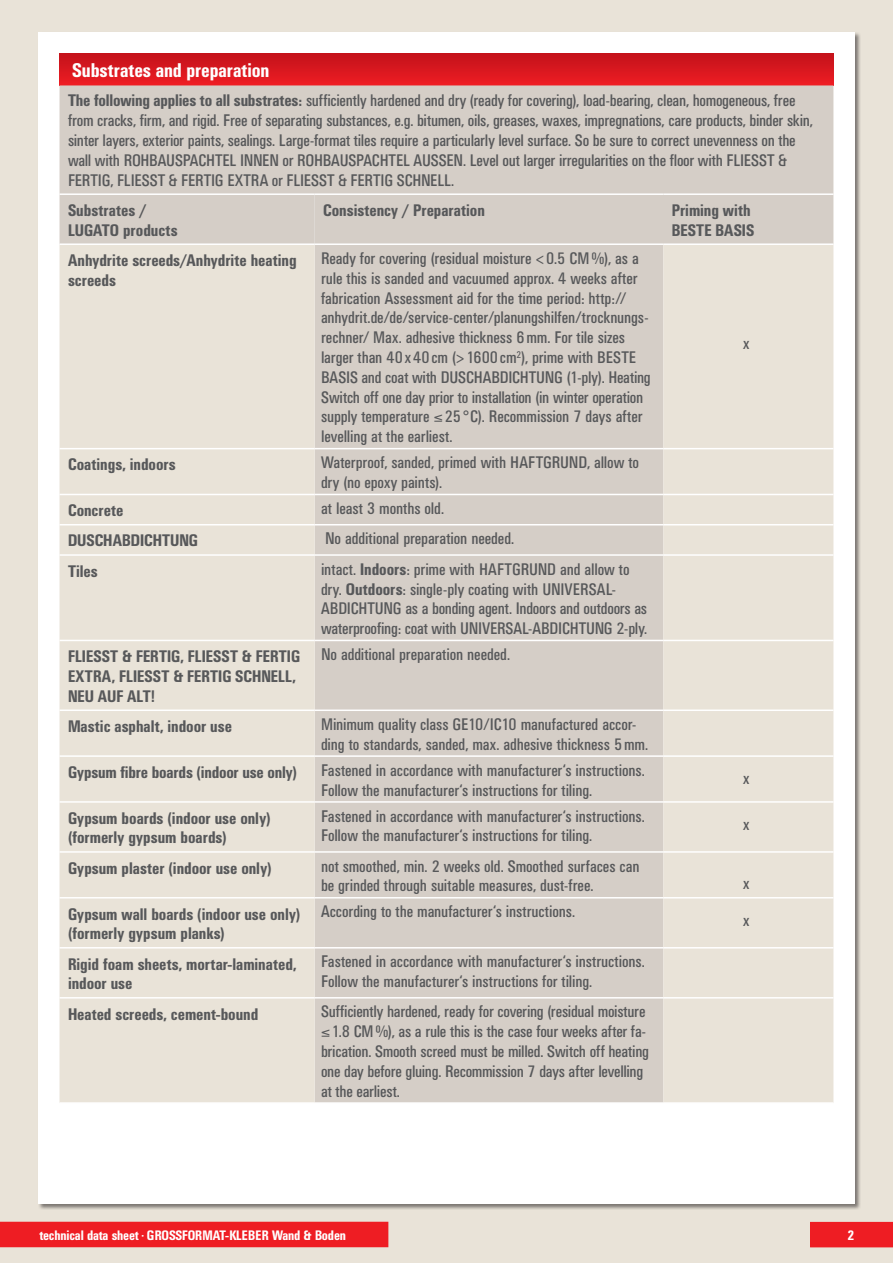
<style>
.page{position:relative;width:893px;height:1263px;background:#e9e3d8}
.page>*{position:absolute;margin:0;border:0;box-sizing:border-box;transform-origin:0 0}
.t1{font:500 condensed 19.5px "UN11";letter-spacing:.01em;color:#fff}
.t2{font:condensed 16.5px/19.8px "UN11";color:#57585a}
.t3{font:500 condensed 16.5px/19.8px "UN11";letter-spacing:.01em;color:#57585a}
.t4{font:500 condensed 13.5px "UN11";color:#fff}
.s1{font-weight:500}
.s2{font-family:"Univers"}
</style>
<div class="page">
<div style="left:38px;top:32px;width:817px;height:1171px;background:#fff"></div>
<div style="left:810px;top:1222px;width:83px;height:25px;background:#ee1d23"></div>
<div style="left:0;top:1222px;width:388px;height:25px;background:#ee1d23"></div>
<svg style="left:60px;top:54px;width:773px;height:31px;background:#d8171e"></svg>
<div style="left:60px;top:85px;width:773px;height:158px;background:#d5cec7"></div>
<div style="left:315px;top:195px;width:518px;height:907px;background:#d5cec7"></div>
<div style="left:60px;top:245px;width:255px;height:857px;background:#e9e3d8"></div>
<div style="left:663px;top:245px;width:170px;height:857px;background:#e9e3d8"></div>
<hr style="left:60px;top:193px;width:255px;height:2px;background:#fff">
<hr style="left:315px;top:193px;width:348px;height:2px;background:#fff">
<hr style="left:663px;top:193px;width:170px;height:2px;background:#fff">
<hr style="left:315px;top:243px;width:348px;height:2px;background:#fff">
<hr style="left:663px;top:243px;width:170px;height:2px;background:#fff">
<hr style="left:60px;top:448px;width:255px;height:1px;background:#fff">
<hr style="left:315px;top:448px;width:348px;height:1px;background:#fff">
<hr style="left:663px;top:448px;width:170px;height:1px;background:#fff">
<hr style="left:60px;top:494px;width:255px;height:1px;background:#fff">
<hr style="left:315px;top:494px;width:348px;height:1px;background:#fff">
<hr style="left:663px;top:494px;width:170px;height:1px;background:#fff">
<hr style="left:60px;top:524px;width:255px;height:1px;background:#fff">
<hr style="left:315px;top:524px;width:348px;height:1px;background:#fff">
<hr style="left:663px;top:524px;width:170px;height:1px;background:#fff">
<hr style="left:60px;top:554px;width:255px;height:2px;background:#fff">
<hr style="left:315px;top:554px;width:348px;height:2px;background:#fff">
<hr style="left:663px;top:554px;width:170px;height:2px;background:#fff">
<hr style="left:60px;top:640px;width:255px;height:1px;background:#fff">
<hr style="left:315px;top:640px;width:348px;height:1px;background:#fff">
<hr style="left:663px;top:640px;width:170px;height:1px;background:#fff">
<hr style="left:60px;top:709px;width:255px;height:2px;background:#fff">
<hr style="left:315px;top:709px;width:348px;height:2px;background:#fff">
<hr style="left:663px;top:709px;width:170px;height:2px;background:#fff">
<hr style="left:60px;top:755px;width:255px;height:2px;background:#fff">
<hr style="left:315px;top:755px;width:348px;height:2px;background:#fff">
<hr style="left:663px;top:755px;width:170px;height:2px;background:#fff">
<hr style="left:60px;top:801px;width:255px;height:2px;background:#fff">
<hr style="left:315px;top:801px;width:348px;height:2px;background:#fff">
<hr style="left:663px;top:801px;width:170px;height:2px;background:#fff">
<hr style="left:60px;top:851px;width:255px;height:2px;background:#fff">
<hr style="left:315px;top:851px;width:348px;height:2px;background:#fff">
<hr style="left:663px;top:851px;width:170px;height:2px;background:#fff">
<hr style="left:60px;top:897px;width:255px;height:1px;background:#fff">
<hr style="left:315px;top:897px;width:348px;height:1px;background:#fff">
<hr style="left:663px;top:897px;width:170px;height:1px;background:#fff">
<hr style="left:60px;top:947px;width:255px;height:1px;background:#fff">
<hr style="left:315px;top:947px;width:348px;height:1px;background:#fff">
<hr style="left:663px;top:947px;width:170px;height:1px;background:#fff">
<hr style="left:60px;top:997px;width:255px;height:1px;background:#fff">
<hr style="left:315px;top:997px;width:348px;height:1px;background:#fff">
<hr style="left:663px;top:997px;width:170px;height:1px;background:#fff">
<p class="t1" style="left:72px;top:59px;width:198px">Substrates and preparation</p>
<p class="t2" style="left:68px;top:91px;width:746px"><span class="s1">The following applies to all substrates:</span> sufficiently hardened and dry (ready for covering), load-bearing, clean, homogeneous, free from cracks, firm, and rigid. Free of separating substances, e.g. bitumen, oils, greases, waxes, impregnations, care products, binder skin, sinter layers, exterior paints, sealings. Large-format tiles require a particularly level surface. So be sure to correct unevenness on the wall with ROHBAUSPACHTEL INNEN or ROHBAUSPACHTEL AUSSEN. Level out larger irregularities on the floor with FLIESST &amp; FERTIG, FLIESST &amp; FERTIG EXTRA or FLIESST &amp; FERTIG SCHNELL.</p>
<p class="t3" style="left:68px;top:200px;width:111px">Substrates /<br>LUGATO products</p>
<p class="t3" style="left:323px;top:200px;width:163px">Consistency / Preparation</p>
<p class="t3" style="left:672px;top:200px;width:84px">Priming with<br>BESTE BASIS</p>
<p class="t3" style="left:68px;top:250px;width:230px">Anhydrite screeds/Anhydrite heating screeds</p>
<p class="t2" style="left:321px;top:248px;width:331px">Ready for covering (residual moisture <span class="s2">&lt;</span> 0.5 CM%), as a rule this is sanded and vacuumed approx. 4 weeks after fabrication Assessment aid for the time period: http:// anhydrit.de/de/service-center/planungshilfen/trocknungs&shy;rechner/ Max. adhesive thickness 6mm. For tile sizes larger than 40 x 40 cm (<span class="s2">&gt;</span> 1600 cm<sup>2</sup>), prime with BESTE BASIS and coat with DUSCHABDICHTUNG (1-ply). Heating Switch off one day prior to installation (in winter operation supply temperature ≤25 <span class="s2">°</span>C). Recommission 7 days after levelling at the earliest.</p>
<p class="t2" style="left:743px;top:334px;width:8px">x</p>
<p class="t3" style="left:68px;top:454px;width:109px">Coatings, indoors</p>
<p class="t2" style="left:321px;top:453px;width:319px">Waterproof, sanded, primed with HAFTGRUND, allow to dry (no epoxy paints).</p>
<p class="t3" style="left:68px;top:500px;width:57px">Concrete</p>
<p class="t2" style="left:321px;top:498px;width:124px">at least 3 months old.</p>
<p class="t3" style="left:68px;top:531px;width:131px">DUSCHABDICHTUNG</p>
<p class="t2" style="left:325px;top:529px;width:190px">No additional preparation needed.</p>
<p class="t3" style="left:68px;top:561px;width:31px">Tiles</p>
<p class="t2" style="left:321px;top:559px;width:328px">intact. <span class="s1">Indoors</span>: prime with HAFTGRUND and allow to dry. <span class="s1">Outdoors</span>: single-ply coating with UNIVERSAL-ABDICHTUNG as a bonding agent. Indoors and outdoors as waterproofing: coat with UNIVERSAL-ABDICHTUNG 2-ply.</p>
<p class="t3" style="left:68px;top:646px;width:233px">FLIESST &amp; FERTIG, FLIESST &amp; FERTIG<br>EXTRA, FLIESST &amp; FERTIG SCHNELL,<br>NEU AUF ALT!</p>
<p class="t2" style="left:321px;top:644px;width:190px">No additional preparation needed.</p>
<p class="t3" style="left:68px;top:716px;width:165px">Mastic asphalt, indoor use</p>
<p class="t2" style="left:321px;top:714px;width:328px">Minimum quality class GE10/IC10 manufactured accor&shy;ding to standards, sanded, max. adhesive thickness 5mm.</p>
<p class="t3" style="left:68px;top:762px;width:230px">Gypsum fibre boards (indoor use only)</p>
<p class="t2" style="left:321px;top:760px;width:325px">Fastened in accordance with manufacturer‘s instructions.<br>Follow the manufacturer‘s instructions for tiling.</p>
<p class="t2" style="left:743px;top:768px;width:8px">x</p>
<p class="t3" style="left:68px;top:808px;width:204px">Gypsum boards (indoor use only) (formerly gypsum boards)</p>
<p class="t2" style="left:321px;top:806px;width:325px">Fastened in accordance with manufacturer‘s instructions.<br>Follow the manufacturer‘s instructions for tiling.</p>
<p class="t2" style="left:743px;top:814px;width:8px">x</p>
<p class="t3" style="left:68px;top:858px;width:205px">Gypsum plaster (indoor use only)</p>
<p class="t2" style="left:321px;top:856px;width:320px">not smoothed, min. 2 weeks old. Smoothed surfaces can be grinded through suitable measures, dust-free.</p>
<p class="t2" style="left:743px;top:873px;width:8px">x</p>
<p class="t3" style="left:68px;top:904px;width:234px">Gypsum wall boards (indoor use only) (formerly gypsum planks)</p>
<p class="t2" style="left:321px;top:902px;width:255px">According to the manufacturer‘s instructions.</p>
<p class="t3" style="left:68px;top:954px;width:230px">Rigid foam sheets, mortar-laminated, indoor use</p>
<p class="t2" style="left:321px;top:952px;width:325px">Fastened in accordance with manufacturer‘s instructions.<br>Follow the manufacturer‘s instructions for tiling.</p>
<p class="t3" style="left:68px;top:1004px;width:192px">Heated screeds, cement-bound</p>
<p class="t2" style="left:321px;top:1002px;width:329px">Sufficiently hardened, ready for covering (residual moisture ≤1.8 CM%), as a rule this is the case four weeks after fa&shy;brication. Smooth screed must be milled. Switch off heating one day before gluing. Recommission 7 days after levelling at the earliest.</p>
<p class="t2" style="left:743px;top:910px;width:8px">x</p>
<p class="t4" style="left:39px;top:1227px;width:308px">technical data sheet <sup>•</sup> GROSSFORMAT-KLEBER Wand &amp; Boden</p>
<p class="t4" style="left:847px;top:1227px;width:8px">2</p>
</div>
